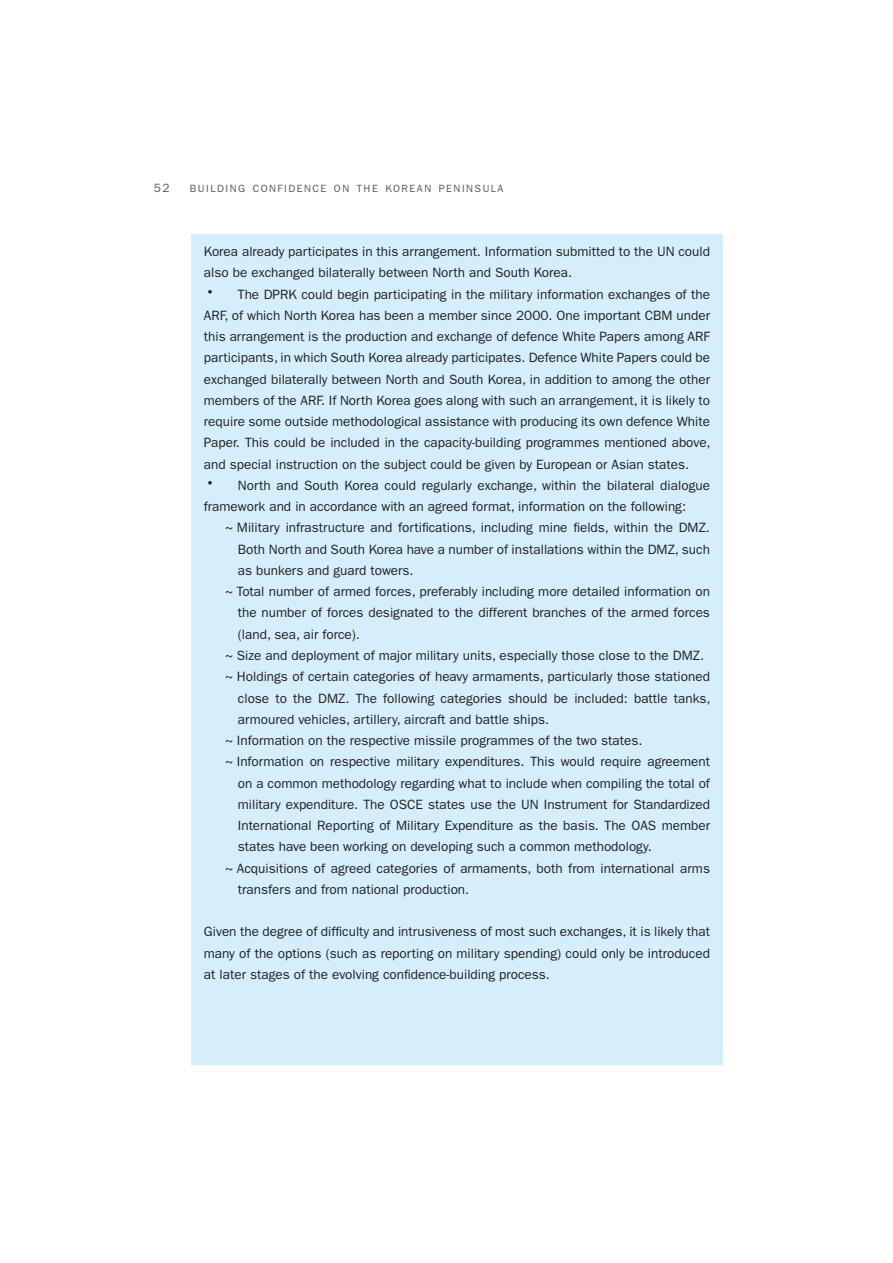
<style>
.page{position:relative;width:893px;height:1263px;background:#fff}
.page>*{position:absolute;margin:0;border:0;box-sizing:border-box;transform-origin:0 0}
.t1{font:21px "Franklin Gothic";color:#231f20}
.t2{font:13.5px/21.3px "Franklin Gothic";color:#231f20}
.t3{font:12px "Franklin Gothic";color:#57585a}
.t4{font:10.5px "Franklin Gothic";letter-spacing:.145em;color:#57585a}
</style>
<div class="page">
<div style="left:191px;top:235px;width:532px;height:830px;background:#d4effb"></div>
<p class="t3" style="left:154px;top:184px;width:17px">52</p>
<p class="t4" style="left:190px;top:185px;width:315px">BUILDING CONFIDENCE ON THE KOREAN PENINSULA</p>
<p class="t2" style="left:204px;top:242px;width:507px">Korea already participates in this arrangement. Information submitted to the UN could also be exchanged bilaterally between North and South Korea.</p>
<p class="t2" style="left:204px;top:284px;width:508px;text-align:justify;text-indent:34px">The DPRK could begin participating in the military information exchanges of the ARF, of which North Korea has been a member since 2000. One important CBM under this arrangement is the production and exchange of defence White Papers among ARF participants, in which South Korea already participates. Defence White Papers could be exchanged bilaterally between North and South Korea, in addition to among the other members of the ARF. If North Korea goes along with such an arrangement, it is likely to require some outside methodological assistance with producing its own defence White Paper. This could be included in the capacity-building programmes mentioned above, and special instruction on the subject could be given by European or Asian states.</p>
<p class="t2" style="left:204px;top:476px;width:507px;text-indent:34px">North and South Korea could regularly exchange, within the bilateral dialogue framework and in accordance with an agreed format, information on the following:</p>
<p class="t2" style="left:225px;top:518px;width:486px">~ Military infrastructure and fortifications, including mine fields, within the DMZ.</p>
<p class="t2" style="left:238px;top:540px;width:473px">Both North and South Korea have a number of installations within the DMZ, such</p>
<p class="t2" style="left:238px;top:561px;width:177px">as bunkers and guard towers.</p>
<p class="t2" style="left:225px;top:582px;width:486px">~ Total number of armed forces, preferably including more detailed information on</p>
<p class="t2" style="left:238px;top:603px;width:473px">the number of forces designated to the different branches of the armed forces</p>
<p class="t2" style="left:238px;top:625px;width:124px">(land, sea, air force).</p>
<p class="t2" style="left:225px;top:646px;width:480px">~ Size and deployment of major military units, especially those close to the DMZ.</p>
<p class="t2" style="left:225px;top:667px;width:486px">~ Holdings of certain categories of heavy armaments, particularly those stationed</p>
<p class="t2" style="left:238px;top:688px;width:474px">close to the DMZ. The following categories should be included: battle tanks,</p>
<p class="t2" style="left:238px;top:710px;width:313px">armoured vehicles, artillery, aircraft and battle ships.</p>
<p class="t2" style="left:225px;top:731px;width:419px">~ Information on the respective missile programmes of the two states.</p>
<p class="t2" style="left:225px;top:752px;width:486px">~ Information on respective military expenditures. This would require agreement</p>
<p class="t2" style="left:238px;top:773px;width:473px">on a common methodology regarding what to include when compiling the total of</p>
<p class="t2" style="left:238px;top:795px;width:473px">military expenditure. The OSCE states use the UN Instrument for Standardized</p>
<p class="t2" style="left:238px;top:816px;width:473px">International Reporting of Military Expenditure as the basis. The OAS member</p>
<p class="t2" style="left:238px;top:837px;width:415px">states have been working on developing such a common methodology.</p>
<p class="t2" style="left:225px;top:858px;width:486px">~ Acquisitions of agreed categories of armaments, both from international arms</p>
<p class="t2" style="left:238px;top:880px;width:233px">transfers and from national production.</p>
<p class="t2" style="left:204px;top:922px;width:508px;text-align:justify">Given the degree of difficulty and intrusiveness of most such exchanges, it is likely that many of the options (such as reporting on military spending) could only be introduced at later stages of the evolving confidence-building process.</p>
<h1 class="t1" style="left:204px;top:284px;width:14px">•</h1>
<h1 class="t1" style="left:204px;top:476px;width:14px">•</h1>
</div>
